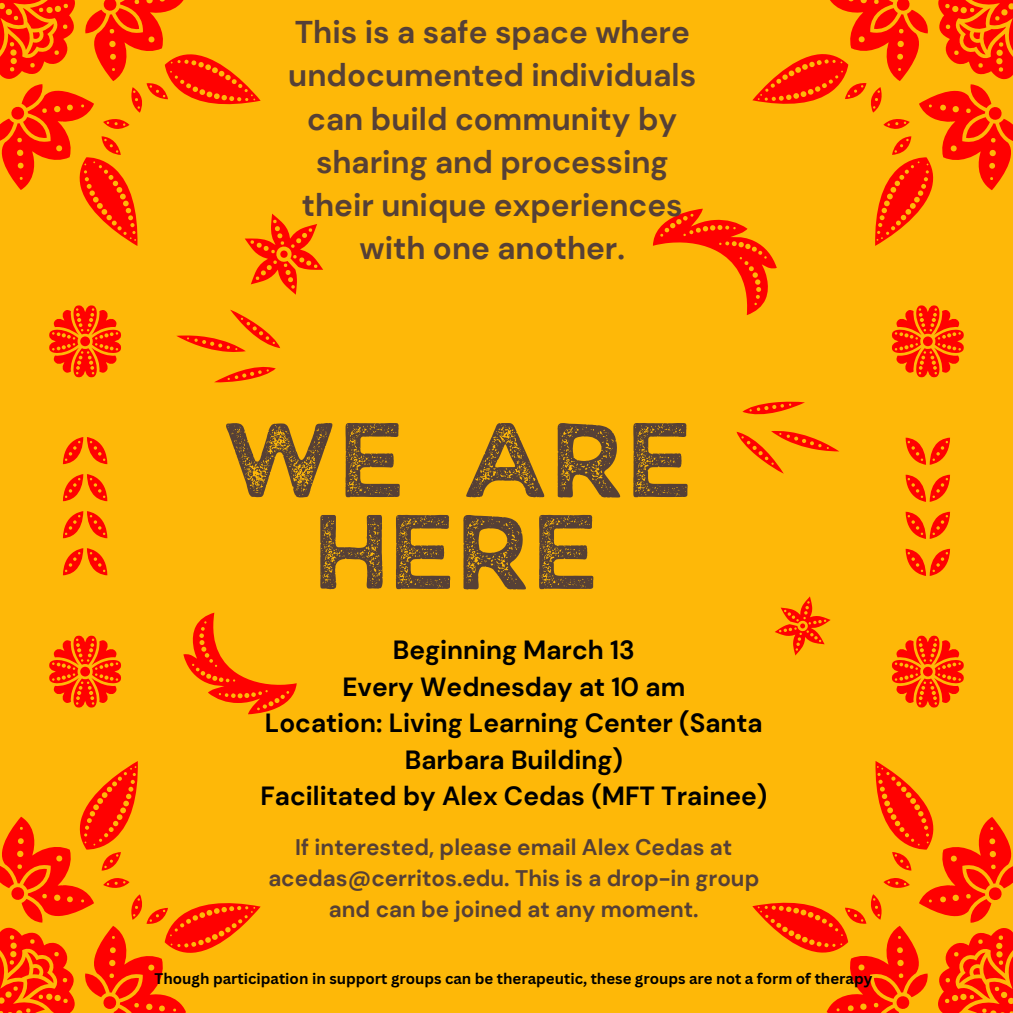
<style>
.page{position:relative;width:1013px;height:1013px;background:#fff}
.page>*{position:absolute;margin:0;border:0;box-sizing:border-box;transform-origin:0 0}
.t1{font:100px/91.9px "JA Jaya Giri Sans Rough";letter-spacing:.03em;color:#564036;text-align:center}
.t2{font:700 31.38px/43.1px "DM Sans";color:#564036;text-align:center}
.t3{font:700 26.25px/36.5px "DM Sans";color:#000;text-align:center}
.t4{font:700 22.5px/30.9px "DM Sans";color:#564036;text-align:center}
.t5{font:700 15px "Canva Sans";color:#000}
</style>
<div class="page">
<div style="left:0;top:0;width:1012px;height:1012px;background:#feb808"></div>
<svg style="left:905px;top:437px;width:45px;height:139px"></svg>
<svg style="left:62px;top:437px;width:46px;height:139px"></svg>
<svg style="left:891px;top:635px;width:73px;height:73px"></svg>
<svg style="left:891px;top:305px;width:73px;height:73px"></svg>
<svg style="left:49px;top:635px;width:72px;height:73px"></svg>
<svg style="left:0;top:761px;width:261px;height:251px"></svg>
<svg style="left:752px;top:0;width:260px;height:246px"></svg>
<svg style="left:752px;top:761px;width:260px;height:251px"></svg>
<svg style="left:652px;top:179px;width:140px;height:136px"></svg>
<svg style="left:183px;top:612px;width:114px;height:103px"></svg>
<svg style="left:775px;top:596px;width:56px;height:60px"></svg>
<svg style="left:736px;top:401px;width:103px;height:73px"></svg>
<svg style="left:0;top:0;width:323px;height:383px"></svg>
<p class="t2" style="left:288px;top:11px;width:409px">This is a safe space where undocumented individuals can build community by sharing and processing their unique experiences with one another.</p>
<h1 class="t1" style="left:226px;top:422px;width:473px">WE ARE<br>HERE</h1>
<p class="t3" style="left:260px;top:631px;width:508px">Beginning March 13<br>Every Wednesday at 10 am<br>Location: Living Learning Center (Santa<br>Barbara Building)<br>Facilitated by Alex Cedas (MFT Trainee)</p>
<p class="t4" style="left:268px;top:832px;width:492px">If interested, please email Alex Cedas at acedas@cerritos.edu. This is a drop-in group and can be joined at any moment.</p>
<p class="t5" style="left:154px;top:968px;width:719px">Though participation in support groups can be therapeutic, these groups are not a form of therapy</p>
</div>
